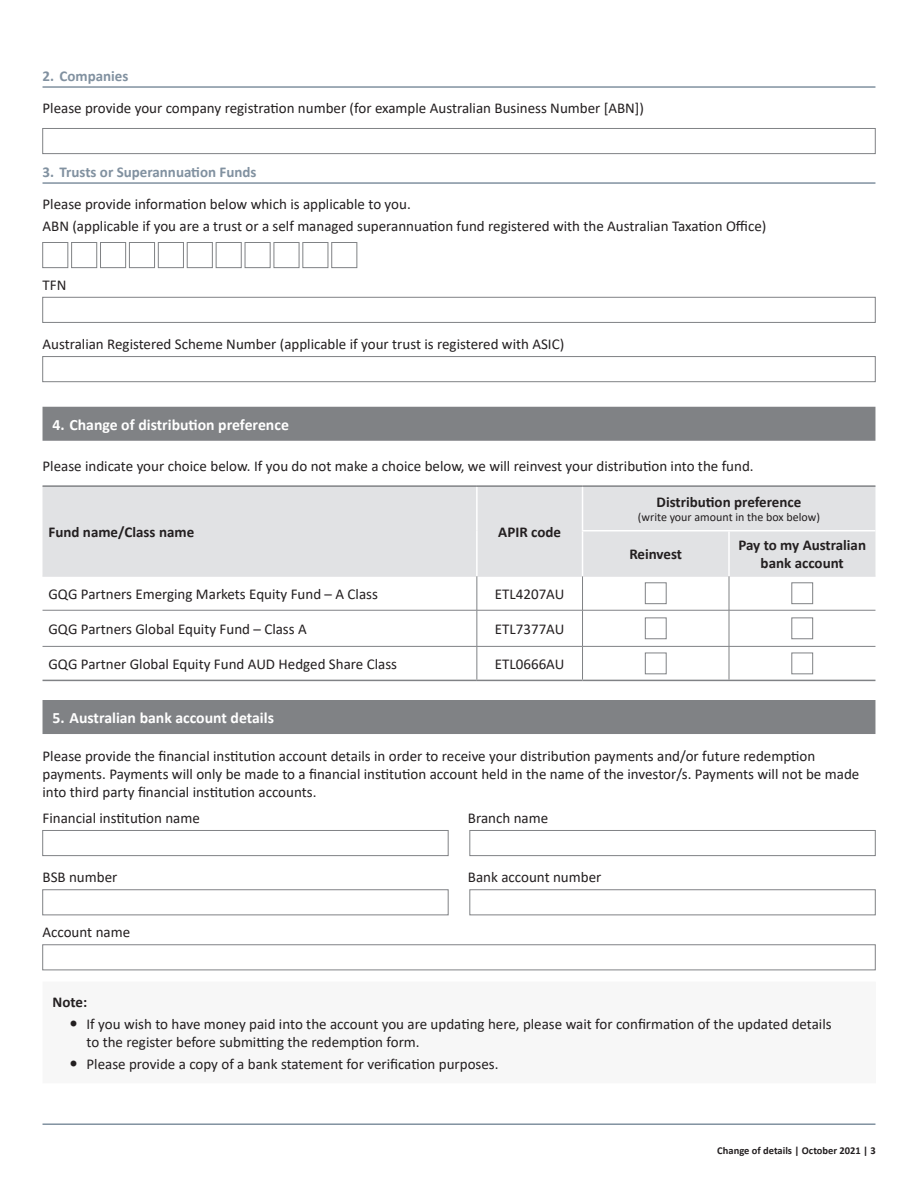
<style>
.page{position:relative;width:918px;height:1188px;background:#fff}
.page>*{position:absolute;margin:0;border:0;box-sizing:border-box;transform-origin:0 0}
.t1{font:700 15.75px "Calibri";color:#fff}
.Bullet_Points_2{font:15px/18px "Calibri";color:#231f20}
.t2{font:700 15px/18px "Calibri";color:#231f20;text-align:center}
.t3{font:700 15px "Calibri";color:#8191a0}
.t4{font:12px "Calibri";color:#231f20}
.t5{font:700 10.5px "Calibri";color:#231f20}
</style>
<div class="page">
<hr style="left:43px;top:1123px;width:832px;height:2px;background:#8191a0">
<hr style="left:43px;top:86px;width:832px;height:2px;background:#8191a0">
<div style="left:43px;top:128px;width:832px;height:26px;background:#fff;border:1px solid #808285"></div>
<hr style="left:43px;top:182px;width:832px;height:2px;background:#8191a0">
<div style="left:43px;top:242px;width:25px;height:26px;background:#fff;border:1px solid #808285"></div>
<div style="left:71px;top:242px;width:26px;height:26px;background:#fff;border:1px solid #808285"></div>
<div style="left:100px;top:242px;width:26px;height:26px;background:#fff;border:1px solid #808285"></div>
<div style="left:129px;top:242px;width:26px;height:26px;background:#fff;border:1px solid #808285"></div>
<div style="left:158px;top:242px;width:26px;height:26px;background:#fff;border:1px solid #808285"></div>
<div style="left:187px;top:242px;width:26px;height:26px;background:#fff;border:1px solid #808285"></div>
<div style="left:216px;top:242px;width:25px;height:26px;background:#fff;border:1px solid #808285"></div>
<div style="left:245px;top:242px;width:25px;height:26px;background:#fff;border:1px solid #808285"></div>
<div style="left:274px;top:242px;width:25px;height:26px;background:#fff;border:1px solid #808285"></div>
<div style="left:303px;top:242px;width:25px;height:26px;background:#fff;border:1px solid #808285"></div>
<div style="left:332px;top:242px;width:25px;height:26px;background:#fff;border:1px solid #808285"></div>
<div style="left:43px;top:297px;width:832px;height:26px;background:#fff;border:1px solid #808285"></div>
<div style="left:43px;top:356px;width:832px;height:26px;background:#fff;border:1px solid #808285"></div>
<div style="left:43px;top:407px;width:832px;height:33px;background:#808285"></div>
<div style="left:43px;top:407px;width:832px;height:34px;border:2px solid #808285"></div>
<div style="left:43px;top:487px;width:832px;height:89px;background:#e1e2e4"></div>
<hr style="left:43px;top:576px;width:434px;height:1px;background:#e1e2e4">
<hr style="left:477px;top:576px;width:106px;height:1px;background:#e1e2e4">
<hr style="left:583px;top:576px;width:146px;height:1px;background:#e1e2e4">
<hr style="left:729px;top:576px;width:146px;height:1px;background:#e1e2e4">
<hr style="left:43px;top:610px;width:434px;height:1px;background:#808285">
<hr style="left:477px;top:610px;width:106px;height:1px;background:#808285">
<hr style="left:583px;top:610px;width:146px;height:1px;background:#808285">
<hr style="left:729px;top:610px;width:146px;height:1px;background:#808285">
<hr style="left:43px;top:646px;width:434px;height:1px;background:#808285">
<hr style="left:477px;top:646px;width:106px;height:1px;background:#808285">
<hr style="left:583px;top:646px;width:146px;height:1px;background:#808285">
<hr style="left:729px;top:646px;width:146px;height:1px;background:#808285">
<hr style="left:476px;top:487px;width:2px;height:44px;background:#fff">
<hr style="left:582px;top:487px;width:1px;height:43px;background:#fff">
<hr style="left:476px;top:531px;width:2px;height:45px;background:#fff">
<hr style="left:582px;top:531px;width:1px;height:45px;background:#fff">
<hr style="left:728px;top:531px;width:2px;height:45px;background:#fff">
<hr style="left:582px;top:530px;width:147px;height:1px;background:#fff">
<hr style="left:729px;top:530px;width:146px;height:1px;background:#fff">
<hr style="left:477px;top:576px;width:1px;height:34px;background:#808285">
<hr style="left:582px;top:576px;width:1px;height:34px;background:#808285">
<hr style="left:477px;top:610px;width:1px;height:36px;background:#808285">
<hr style="left:582px;top:610px;width:1px;height:36px;background:#808285">
<hr style="left:477px;top:647px;width:1px;height:33px;background:#808285">
<hr style="left:582px;top:647px;width:1px;height:33px;background:#808285">
<hr style="left:729px;top:576px;width:1px;height:34px;background:#808285">
<hr style="left:729px;top:610px;width:1px;height:36px;background:#808285">
<hr style="left:729px;top:647px;width:1px;height:33px;background:#808285">
<hr style="left:43px;top:485px;width:434px;height:2px;background:#808285">
<hr style="left:477px;top:485px;width:106px;height:2px;background:#808285">
<hr style="left:583px;top:485px;width:146px;height:2px;background:#808285">
<hr style="left:729px;top:485px;width:146px;height:2px;background:#808285">
<hr style="left:43px;top:680px;width:434px;height:1px;background:#808285">
<hr style="left:477px;top:680px;width:106px;height:1px;background:#808285">
<hr style="left:583px;top:680px;width:146px;height:1px;background:#808285">
<hr style="left:729px;top:680px;width:146px;height:1px;background:#808285">
<div style="left:645px;top:583px;width:21px;height:21px;background:#fff;border:1px solid #808285"></div>
<div style="left:792px;top:583px;width:21px;height:21px;background:#fff;border:1px solid #808285"></div>
<div style="left:645px;top:618px;width:21px;height:21px;background:#fff;border:1px solid #808285"></div>
<div style="left:792px;top:618px;width:21px;height:21px;background:#fff;border:1px solid #808285"></div>
<div style="left:645px;top:653px;width:21px;height:21px;background:#fff;border:1px solid #808285"></div>
<div style="left:792px;top:653px;width:21px;height:21px;background:#fff;border:1px solid #808285"></div>
<div style="left:43px;top:701px;width:832px;height:32px;background:#808285"></div>
<div style="left:43px;top:700px;width:832px;height:34px;border:2px solid #808285"></div>
<div style="left:43px;top:830px;width:405px;height:26px;background:#fff;border:1px solid #808285"></div>
<div style="left:470px;top:830px;width:405px;height:26px;background:#fff;border:1px solid #808285"></div>
<div style="left:43px;top:890px;width:405px;height:25px;background:#fff;border:1px solid #808285"></div>
<div style="left:470px;top:890px;width:405px;height:25px;background:#fff;border:1px solid #808285"></div>
<div style="left:43px;top:945px;width:832px;height:25px;background:#fff;border:1px solid #808285"></div>
<div style="left:43px;top:982px;width:832px;height:101px;background:#f7f7f7"></div>
<p class="t3" style="left:43px;top:65px;width:87px">2. Companies</p>
<p class="Bullet_Points_2" style="left:43px;top:98px;width:603px">Please provide your company registration number (for example Australian Business Number [ABN])</p>
<p class="t3" style="left:43px;top:161px;width:216px">3. Trusts or Superannuation Funds</p>
<p class="Bullet_Points_2" style="left:43px;top:194px;width:370px">Please provide information below which is applicable to you.</p>
<p class="Bullet_Points_2" style="left:43px;top:216px;width:725px">ABN (applicable if you are a trust or a self managed superannuation fund registered with the Australian Taxation Office)</p>
<p class="Bullet_Points_2" style="left:43px;top:275px;width:25px">TFN</p>
<p class="Bullet_Points_2" style="left:43px;top:335px;width:523px">Australian Registered Scheme Number (applicable if your trust is registered with ASIC)</p>
<p class="t1" style="left:53px;top:413px;width:238px">4. Change of distribution preference</p>
<p class="Bullet_Points_2" style="left:43px;top:457px;width:713px">Please indicate your choice below. If you do not make a choice below, we will reinvest your distribution into the fund.</p>
<p class="t2" style="left:49px;top:523px;width:147px">Fund name/Class name</p>
<p class="t2" style="left:498px;top:523px;width:64px">APIR code</p>
<p class="Bullet_Points_2" style="left:49px;top:585px;width:331px">GQG Partners Emerging Markets Equity Fund – A Class</p>
<p class="Bullet_Points_2" style="left:495px;top:585px;width:71px">ETL4207AU</p>
<p class="Bullet_Points_2" style="left:49px;top:620px;width:260px">GQG Partners Global Equity Fund – Class A</p>
<p class="Bullet_Points_2" style="left:495px;top:620px;width:71px">ETL7377AU</p>
<p class="Bullet_Points_2" style="left:49px;top:655px;width:350px">GQG Partner Global Equity Fund AUD Hedged Share Class</p>
<p class="Bullet_Points_2" style="left:495px;top:655px;width:71px">ETL0666AU</p>
<p class="t2" style="left:657px;top:493px;width:146px">Distribution preference</p>
<p class="t4" style="left:638px;top:509px;width:184px">(write your amount in the box below)</p>
<p class="t2" style="left:629px;top:545px;width:54px">Reinvest</p>
<p class="t2" style="left:738px;top:536px;width:129px">Pay to my Australian bank account</p>
<p class="t1" style="left:53px;top:707px;width:223px">5. Australian bank account details</p>
<p class="Bullet_Points_2" style="left:43px;top:746px;width:818px">Please provide the financial institution account details in order to receive your distribution payments and/or future redemption payments. Payments will only be made to a financial institution account held in the name of the investor/s. Payments will not be made into third party financial institution accounts.</p>
<p class="Bullet_Points_2" style="left:43px;top:809px;width:159px">Financial institution name</p>
<p class="Bullet_Points_2" style="left:468px;top:809px;width:82px">Branch name</p>
<p class="Bullet_Points_2" style="left:43px;top:868px;width:76px">BSB number</p>
<p class="Bullet_Points_2" style="left:468px;top:868px;width:135px">Bank account number</p>
<p class="Bullet_Points_2" style="left:43px;top:923px;width:89px">Account name</p>
<p class="t2" style="left:53px;top:993px;width:36px">Note:</p>
<p class="Bullet_Points_2" style="left:87px;top:1015px;width:747px">If you wish to have money paid into the account you are updating here, please wait for confirmation of the updated details to the register before submitting the redemption form.</p>
<p class="Bullet_Points_2" style="left:87px;top:1055px;width:414px">Please provide a copy of a bank statement for verification purposes.</p>
<p class="t5" style="left:717px;top:1143px;width:160px">Change of details | October 2021 | 3</p>
</div>
